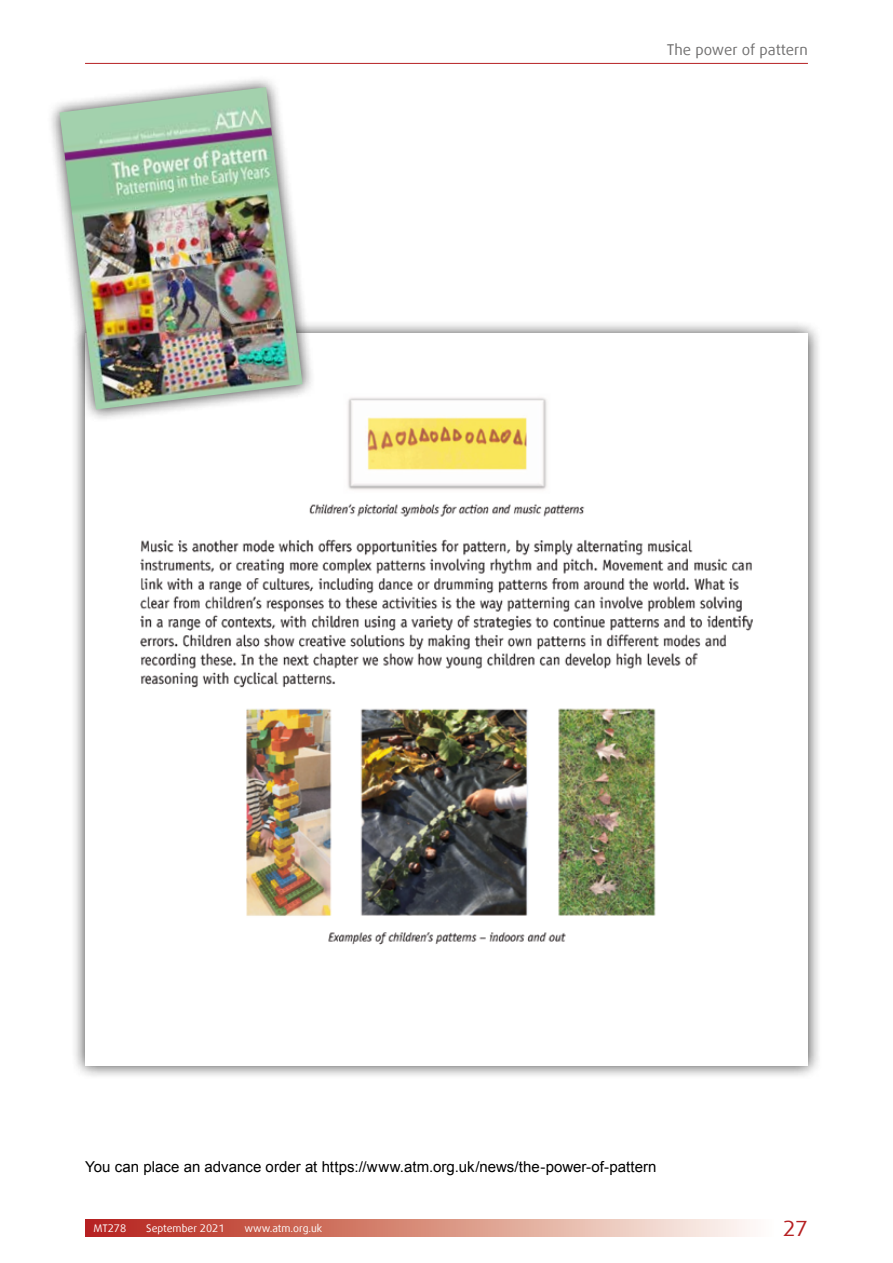
<style>
.page{position:relative;width:893px;height:1263px;background:#fff}
.page>*{position:absolute;margin:0;border:0;box-sizing:border-box;transform-origin:0 0}
.t1{font:21px "Daxline Cyr TF";color:#b62022}
.t2{font:15px "Arial";color:#000}
.t3{font:15px "Daxline Cyr TF";color:#706f6f}
.t4{font:10.5px "Daxline Cyr TF";color:#fff}
</style>
<div class="page">
<hr style="left:85px;top:63px;width:723px;height:1px;background:#b62022">
<div style="left:85px;top:1219px;width:689px;height:18px;background:linear-gradient(to right,#b52112,#fefff4)"></div>
<div style="left:71px;top:319px;width:751px;height:760px;background:#000;opacity:.75"></div>
<img style="left:85px;top:334px;width:723px;height:731px">
<div style="left:47px;top:74px;width:269px;height:348px;background:#000;opacity:.75"></div>
<img style="left:60px;top:87px;width:243px;height:322px">
<p class="t3" style="left:667px;top:41px;width:143px">The power of pattern</p>
<p class="t2" style="left:85px;top:1157px;width:573px">You can place an advance order at https://www.atm.org.uk/news/the-power-of-pattern</p>
<p class="t4" style="left:94px;top:1222px;width:34px">MT278</p>
<p class="t4" style="left:146px;top:1222px;width:80px">September 2021</p>
<p class="t4" style="left:245px;top:1222px;width:79px">www.atm.org.uk</p>
<h1 class="t1" style="left:783px;top:1215px;width:26px">27</h1>
</div>
